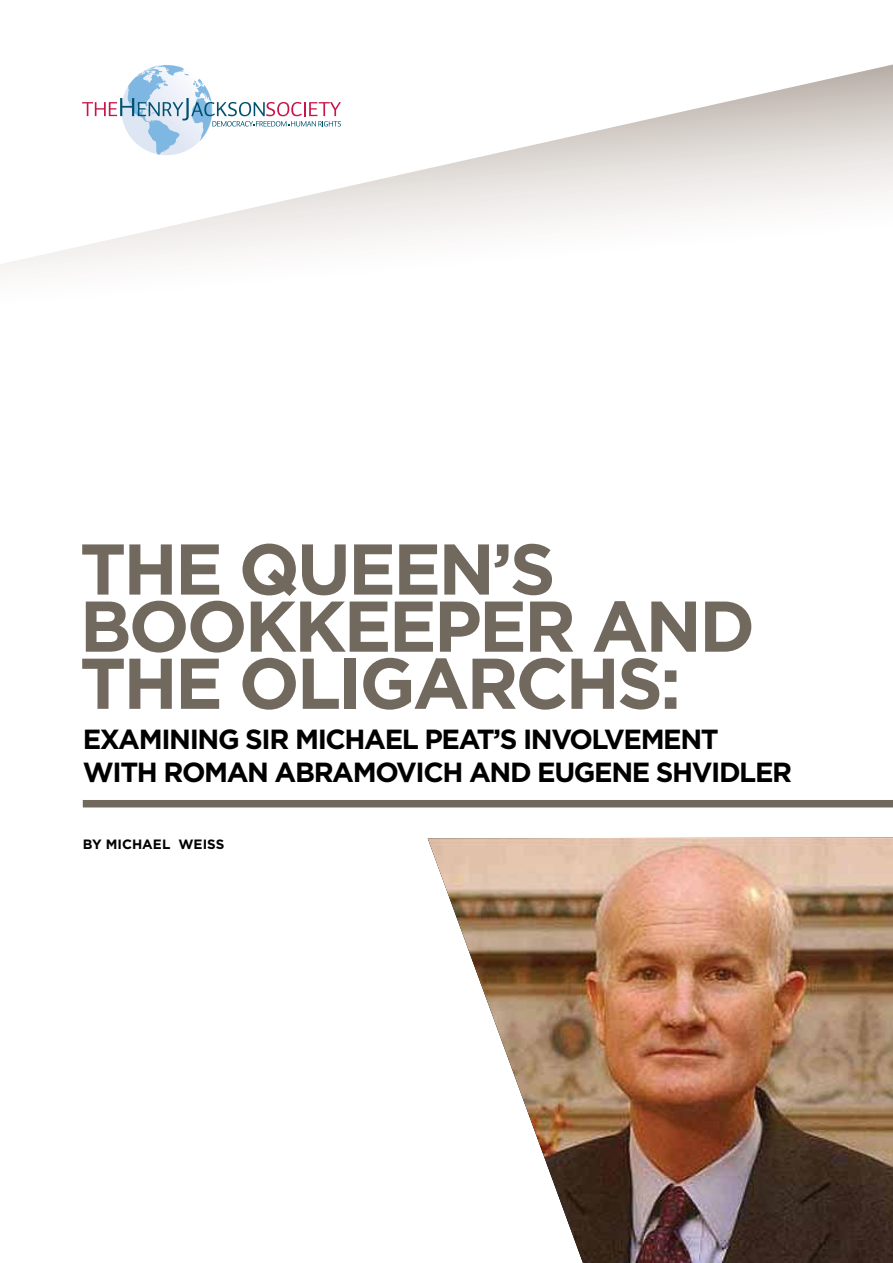
<style>
.page{position:relative;width:893px;height:1263px;background:#fff}
.page>*{position:absolute;margin:0;border:0;box-sizing:border-box;transform-origin:0 0}
.t1{font:700 71.7px/57.2px "Gotham";letter-spacing:-.04em;color:#71685e}
.t2{font:700 27.6px/32.4px "Gotham";letter-spacing:-.05em;color:#000}
.t3{font:700 13.5px "Gotham";color:#000}
</style>
<div class="page">
<img style="left:428px;top:837px;width:464px;height:426px">
<div style="left:83px;top:800px;width:809px;height:7px;background:#71685e"></div>
<svg style="left:0;top:65px;width:892px;height:208px"></svg>
<svg style="left:82px;top:65px;width:259px;height:90px"></svg>
<h1 class="t1" style="left:80px;top:539px;width:677px">THE QUEEN’S<br>BOOKKEEPER AND<br>THE OLIGARCHS:</h1>
<p class="t2" style="left:83px;top:723px;width:711px">EXAMINING SIR MICHAEL PEAT’S INVOLVEMENT<br>WITH ROMAN ABRAMOVICH AND EUGENE SHVIDLER</p>
<p class="t3" style="left:83px;top:836px;width:143px">BY MICHAEL WEISS</p>
</div>
